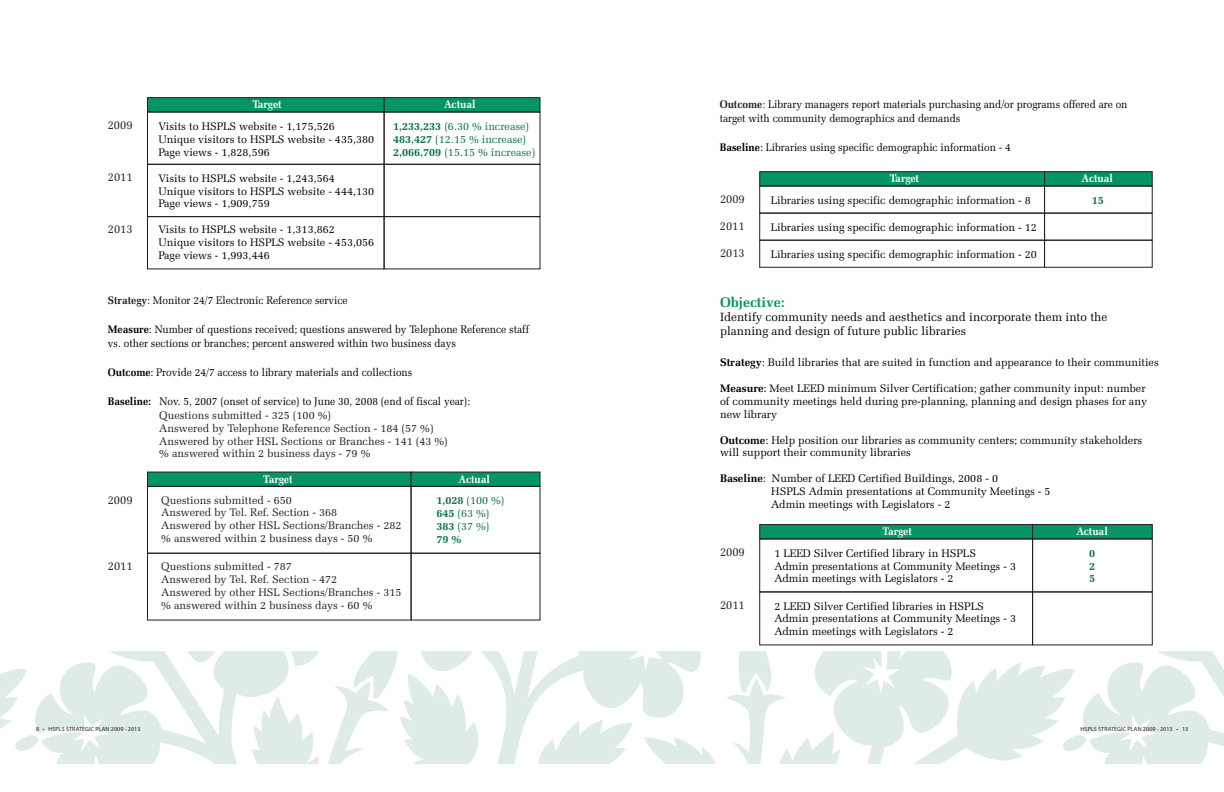
<style>
.page{position:relative;width:1224px;height:792px;background:#fff}
.page>*{position:absolute;margin:0;border:0;box-sizing:border-box;transform-origin:0 0}
.t1{font:700 14px "Zapf Elliptical 711 BT";color:#059466}
.t2{font:12px/14px "Zapf Elliptical 711 BT";color:#000}
.t3{font:12px "Zapf Elliptical 711 BT";color:#231f20;scale:.94 1}
.t4{font:11px/12.8px "Zapf Elliptical 711 BT";color:#000}
.t5{font:11px/14.4px "Zapf Elliptical 711 BT";color:#000;scale:.94 1}
.t6{font:11px/12.9px "Zapf Elliptical 711 BT";color:#231f20}
.t7{font:11px/12.9px "Zapf Elliptical 711 BT";color:#0a704f}
.t8{font:700 11px "Zapf Elliptical 711 BT";color:#fff;scale:.94 1}
.t9{font:700 11px/12.9px "Zapf Elliptical 711 BT";color:#0a704f;text-align:justify}
.t10{font:6px "Myriad Pro";letter-spacing:.02em;color:#231f20}
.s1{font-weight:700}
.s2{font-weight:700;color:#231f20}
.s3{color:#231f20}
</style>
<div class="page">
<svg style="left:400px;top:651px;width:824px;height:113px;fill:#deebe8"></svg>
<svg style="left:0;top:651px;width:397px;height:113px"></svg>
<svg style="left:147px;top:472px;width:393px;height:14px;background:#068d62"></svg>
<svg style="left:147px;top:97px;width:393px;height:15px;background:#09865e"></svg>
<svg style="left:759px;top:171px;width:394px;height:16px;background:#0a865e"></svg>
<div style="left:147px;top:112px;width:237px;height:53px;border:1px solid #231f20"></div>
<div style="left:759px;top:186px;width:286px;height:27px;border:1px solid #231f20"></div>
<div style="left:759px;top:213px;width:286px;height:27px;border:1px solid #231f20"></div>
<div style="left:759px;top:240px;width:286px;height:28px;border:1px solid #231f20"></div>
<div style="left:147px;top:486px;width:264px;height:67px;border:1px solid #231f20"></div>
<div style="left:147px;top:553px;width:264px;height:67px;border:1px solid #231f20"></div>
<div style="left:411px;top:486px;width:129px;height:67px;border:1px solid #231f20"></div>
<div style="left:411px;top:553px;width:129px;height:67px;border:1px solid #231f20"></div>
<div style="left:147px;top:164px;width:237px;height:53px;border:1px solid #231f20"></div>
<div style="left:147px;top:216px;width:237px;height:53px;border:1px solid #231f20"></div>
<div style="left:384px;top:112px;width:156px;height:53px;border:1px solid #231f20"></div>
<div style="left:1044px;top:186px;width:108px;height:27px;border:1px solid #231f20"></div>
<div style="left:1044px;top:213px;width:108px;height:27px;border:1px solid #231f20"></div>
<div style="left:1044px;top:240px;width:108px;height:28px;border:1px solid #231f20"></div>
<div style="left:384px;top:164px;width:156px;height:53px;border:1px solid #231f20"></div>
<div style="left:384px;top:216px;width:156px;height:53px;border:1px solid #231f20"></div>
<svg style="left:759px;top:524px;width:394px;height:15px;background:#09855d"></svg>
<div style="left:759px;top:539px;width:274px;height:53px;border:1px solid #231f20"></div>
<div style="left:1032px;top:539px;width:121px;height:53px;border:1px solid #231f20"></div>
<div style="left:1032px;top:592px;width:121px;height:53px;border:1px solid #231f20"></div>
<p class="t3" style="left:108px;top:120px;width:28px">2009</p>
<p class="t3" style="left:108px;top:172px;width:28px">2011</p>
<p class="t3" style="left:108px;top:224px;width:28px">2013</p>
<p class="t8" style="left:252px;top:100px;width:33px">Target</p>
<p class="t4" style="left:159px;top:121px;width:217px">Visits to HSPLS website - 1,175,526<br>Unique visitors to HSPLS website - 435,380<br>Page views - 1,828,596</p>
<p class="t4" style="left:159px;top:172px;width:217px">Visits to HSPLS website - 1,243,564<br>Unique visitors to HSPLS website - 444,130<br>Page views - 1,909,759</p>
<p class="t4" style="left:159px;top:224px;width:217px">Visits to HSPLS website - 1,313,862<br>Unique visitors to HSPLS website - 453,056<br>Page views - 1,993,446</p>
<p class="t8" style="left:445px;top:100px;width:34px">Actual</p>
<p class="t7" style="left:393px;top:121px;width:144px"><span class="s1">1,233,233</span> (6.30 % increase)<br><span class="s1">483,427</span> (12.15 % increase)<br><span class="s1">2,066,709</span> (15.15 % increase)</p>
<p class="t5" style="left:108px;top:294px;width:257px"><span class="s2">Strategy</span><span class="s3">:</span> Monitor 24/7 Electronic Reference service</p>
<p class="t5" style="left:108px;top:323px;width:450px"><span class="s1">Measure</span>: Number of questions received; questions answered by Telephone Reference staff vs. other sections or branches; percent answered within two business days</p>
<p class="t5" style="left:108px;top:366px;width:325px"><span class="s1">Outcome</span>: Provide 24/7 access to library materials and collections</p>
<p class="t5" style="left:159px;top:395px;width:332px;text-indent:-51px"><span class="s1">Baseline:</span> Nov. 5, 2007 (onset of service) to June 30, 2008 (end of fiscal year):<br><span class="s3">Questions submitted - 325 (100 %)</span></p>
<p class="t6" style="left:159px;top:422px;width:290px">Answered by Telephone Reference Section - 184 (57 %)<br>Answered by other HSL Sections or Branches - 141 (43 %) % answered within 2 business days - 79 %</p>
<p class="t6" style="left:161px;top:494px;width:242px">Questions submitted - 650<br>Answered by Tel. Ref. Section - 368<br>Answered by other HSL Sections/Branches - 282 % answered within 2 business days - 50 %</p>
<p class="t6" style="left:161px;top:561px;width:242px">Questions submitted - 787<br>Answered by Tel. Ref. Section - 472<br>Answered by other HSL Sections/Branches - 315 % answered within 2 business days - 60 %</p>
<p class="t8" style="left:459px;top:475px;width:34px">Actual</p>
<p class="t8" style="left:263px;top:475px;width:33px">Target</p>
<p class="t3" style="left:108px;top:494px;width:28px">2009</p>
<p class="t7" style="left:436px;top:495px;width:70px"><span class="s1">1,028</span> (100 %)<br><span class="s1">645</span> (63 %)<br><span class="s1">383</span> (37 %)<br><span class="s1">79 %</span></p>
<p class="t3" style="left:108px;top:561px;width:28px">2011</p>
<p class="t5" style="left:720px;top:98px;width:435px"><span class="s2">Outcome</span><span class="s3">:</span> Library managers report materials purchasing and/or programs offered are on target with community demographics and demands</p>
<p class="t5" style="left:720px;top:141px;width:311px"><span class="s1">Baseline</span>: Libraries using specific demographic information - 4</p>
<p class="t8" style="left:890px;top:174px;width:33px">Target</p>
<p class="t8" style="left:1082px;top:174px;width:34px">Actual</p>
<p class="t3" style="left:720px;top:194px;width:28px">2009</p>
<p class="t3" style="left:720px;top:221px;width:28px">2011</p>
<p class="t3" style="left:720px;top:248px;width:28px">2013</p>
<p class="t4" style="left:771px;top:195px;width:262px">Libraries using specific demographic information - 8</p>
<p class="t4" style="left:771px;top:222px;width:268px">Libraries using specific demographic information - 12</p>
<p class="t4" style="left:771px;top:249px;width:268px">Libraries using specific demographic information - 20</p>
<p class="t9" style="left:1092px;top:195px;width:14px">15</p>
<p class="t1" style="left:720px;top:296px;width:66px">Objective:</p>
<p class="t2" style="left:720px;top:311px;width:389px">Identify community needs and aesthetics and incorporate them into the planning and design of future public libraries</p>
<p class="t4" style="left:720px;top:357px;width:440px"><span class="s1">Strategy</span>: Build libraries that are suited in function and appearance to their communities</p>
<p class="t4" style="left:720px;top:383px;width:428px"><span class="s1">Measure</span>: Meet LEED minimum Silver Certification; gather community input: number of community meetings held during pre-planning, planning and design phases for any new library</p>
<p class="t4" style="left:720px;top:434px;width:424px"><span class="s1">Outcome</span>: Help position our libraries as community centers; community stakeholders will support their community libraries</p>
<p class="t4" style="left:771px;top:473px;width:281px;text-indent:-51px"><span class="s1">Baseline</span>: Number of LEED Certified Buildings, 2008 - 0<br>HSPLS Admin presentations at Community Meetings - 5<br>Admin meetings with Legislators - 2</p>
<p class="t3" style="left:720px;top:547px;width:28px">2009</p>
<p class="t3" style="left:720px;top:600px;width:28px">2011</p>
<p class="t8" style="left:883px;top:527px;width:33px">Target</p>
<p class="t8" style="left:1077px;top:527px;width:34px">Actual</p>
<p class="t4" style="left:774px;top:547px;width:243px">1 LEED Silver Certified library in HSPLS<br>Admin presentations at Community Meetings - 3<br>Admin meetings with Legislators - 2</p>
<p class="t9" style="left:1089px;top:547px;width:8px">0<br>2<br>5</p>
<p class="t4" style="left:774px;top:600px;width:243px">2 LEED Silver Certified libraries in HSPLS<br>Admin presentations at Community Meetings - 3<br>Admin meetings with Legislators - 2</p>
<p class="t10" style="left:36px;top:727px;width:106px">8 • HSPLS STRATEGIC PLAN 2009 - 2013</p>
<p class="t10" style="left:1081px;top:727px;width:109px">HSPLS STRATEGIC PLAN 2009 - 2013 • 13</p>
</div>
